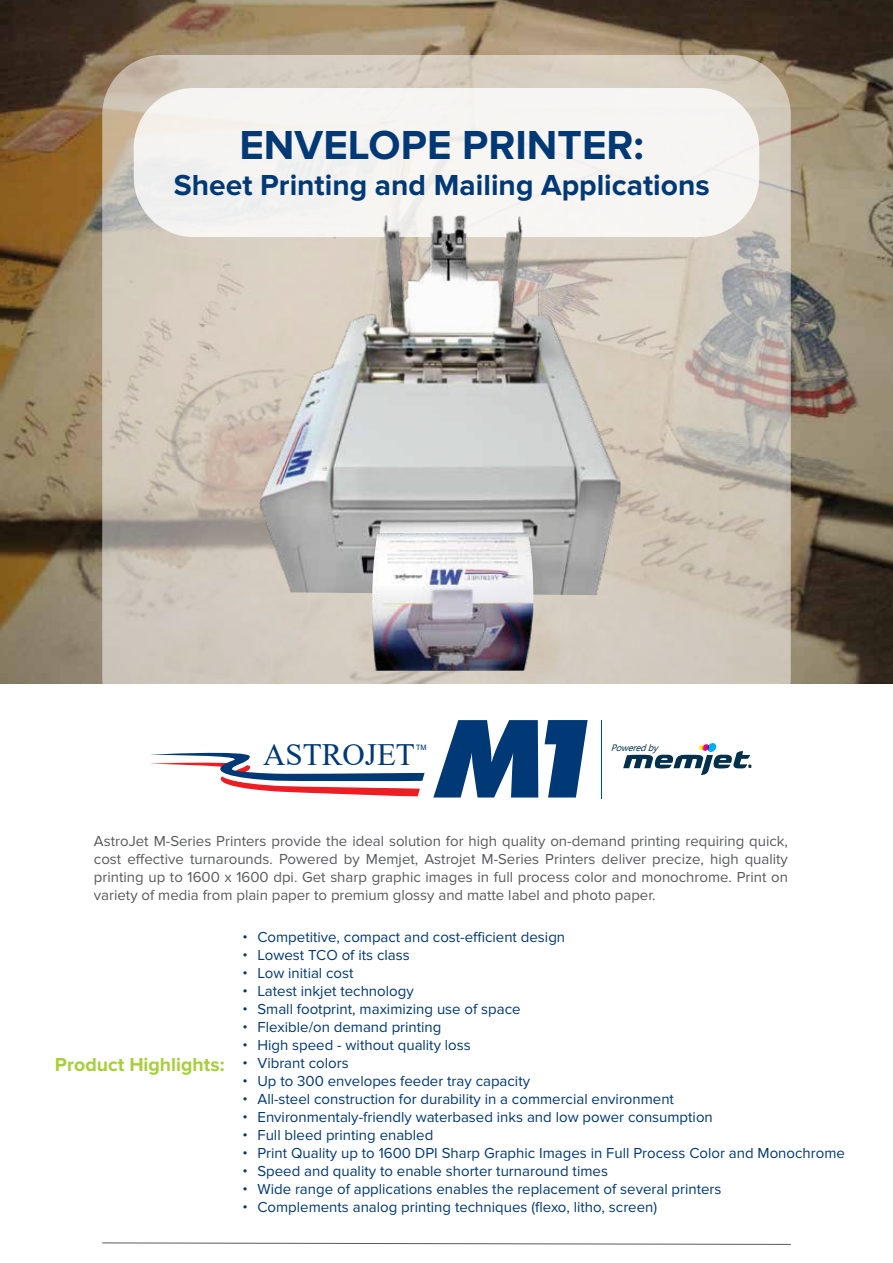
<style>
.page{position:relative;width:893px;height:1263px;background:#fff}
.page>*{position:absolute;margin:0;border:0;box-sizing:border-box;transform-origin:0 0}
.t1{font:700 42px "Proxima Nova";color:#003976}
.t2{font:31.05px "Times New Roman";color:#003976}
.t3{font:700 30px "Proxima Nova";color:#003976}
.t4{font:700 19.5px "Proxima Nova";color:#a7cf38}
.t5{font:15px "Proxima Nova";color:#003976}
.t6{font:15px/18px "Proxima Nova";color:#595a5c;text-align:justify}
.t7{font:italic 9.3px "Ebrima";color:#00304b}
.t8{font:7.35px "Swiss 721 BT";color:#003976}
</style>
<div class="page">
<img style="left:0;top:0;width:893px;height:684px">
<svg style="left:102px;top:55px;width:689px;height:683px;background:#d3cbc1"></svg>
<div style="left:134px;top:88px;width:625px;height:149px;background:#f6f5f2;border-radius:60px"></div>
<svg style="left:150px;top:752px;width:275px;height:44px"></svg>
<svg style="left:433px;top:720px;width:155px;height:77px"></svg>
<hr style="left:601px;top:720px;width:1px;height:78px;background:#004896">
<img style="left:259px;top:214px;width:364px;height:381px">
<img style="left:371px;top:532px;width:163px;height:139px">
<svg style="left:623px;top:743px;width:129px;height:32px"></svg>
<svg style="left:102px;top:1242px;width:689px;height:3px"></svg>
<h1 class="t1" style="left:239px;top:120px;width:406px">ENVELOPE PRINTER:</h1>
<h3 class="t3" style="left:174px;top:167px;width:538px">Sheet Printing and Mailing Applications</h3>
<h2 class="t2" style="left:263px;top:733px;width:153px">ASTROJET</h2>
<p class="t8" style="left:416px;top:743px;width:12px">TM</p>
<p class="t7" style="left:611px;top:741px;width:52px">Poweredby</p>
<p class="t6" style="left:94px;top:832px;width:696px">AstroJet M-Series Printers provide the ideal solution for high quality on-demand printing requiring quick, cost e-ective turnarounds. Powered by Memjet, Astrojet M-Series Printers deliver precize, high quality printing up to 1600 x 1600 dpi. Get sharp graphic images in full process color and monochrome. Print on variety of media from plain paper to premium glossy and matte label and photo paper.</p>
<h3 class="t4" style="left:55px;top:1054px;width:171px">Product Highlights:</h3>
<p class="t5" style="left:242px;top:928px;width:324px">• Competitive, compact and cost-efficient design</p>
<p class="t5" style="left:242px;top:946px;width:169px">• Lowest TCO of its class</p>
<p class="t5" style="left:242px;top:964px;width:113px">• Low initial cost</p>
<p class="t5" style="left:242px;top:982px;width:173px">• Latest inkjet technology</p>
<p class="t5" style="left:242px;top:1000px;width:280px">• Small footprint, maximizing use of space</p>
<p class="t5" style="left:242px;top:1018px;width:201px">• Flexible/on demand printing</p>
<p class="t5" style="left:242px;top:1036px;width:230px">• High speed - without quality loss</p>
<p class="t5" style="left:242px;top:1054px;width:108px">• Vibrant colors</p>
<p class="t5" style="left:242px;top:1072px;width:289px">• Up to 300 envelopes feeder tray capacity</p>
<p class="t5" style="left:242px;top:1090px;width:433px">• All-steel construction for durability in a commercial environment</p>
<p class="t5" style="left:242px;top:1108px;width:472px">• Environmentaly-friendly waterbased inks and low power consumption</p>
<p class="t5" style="left:242px;top:1126px;width:192px">• Full bleed printing enabled</p>
<p class="t5" style="left:242px;top:1144px;width:604px">• Print Quality up to 1600 DPI Sharp Graphic Images in Full Process Color and Monochrome</p>
<p class="t5" style="left:242px;top:1162px;width:367px">• Speed and quality to enable shorter turnaround times</p>
<p class="t5" style="left:242px;top:1180px;width:481px">• Wide range of applications enables the replacement of several printers</p>
<p class="t5" style="left:242px;top:1198px;width:416px">• Complements analog printing techniques (flexo, litho, screen)</p>
</div>
